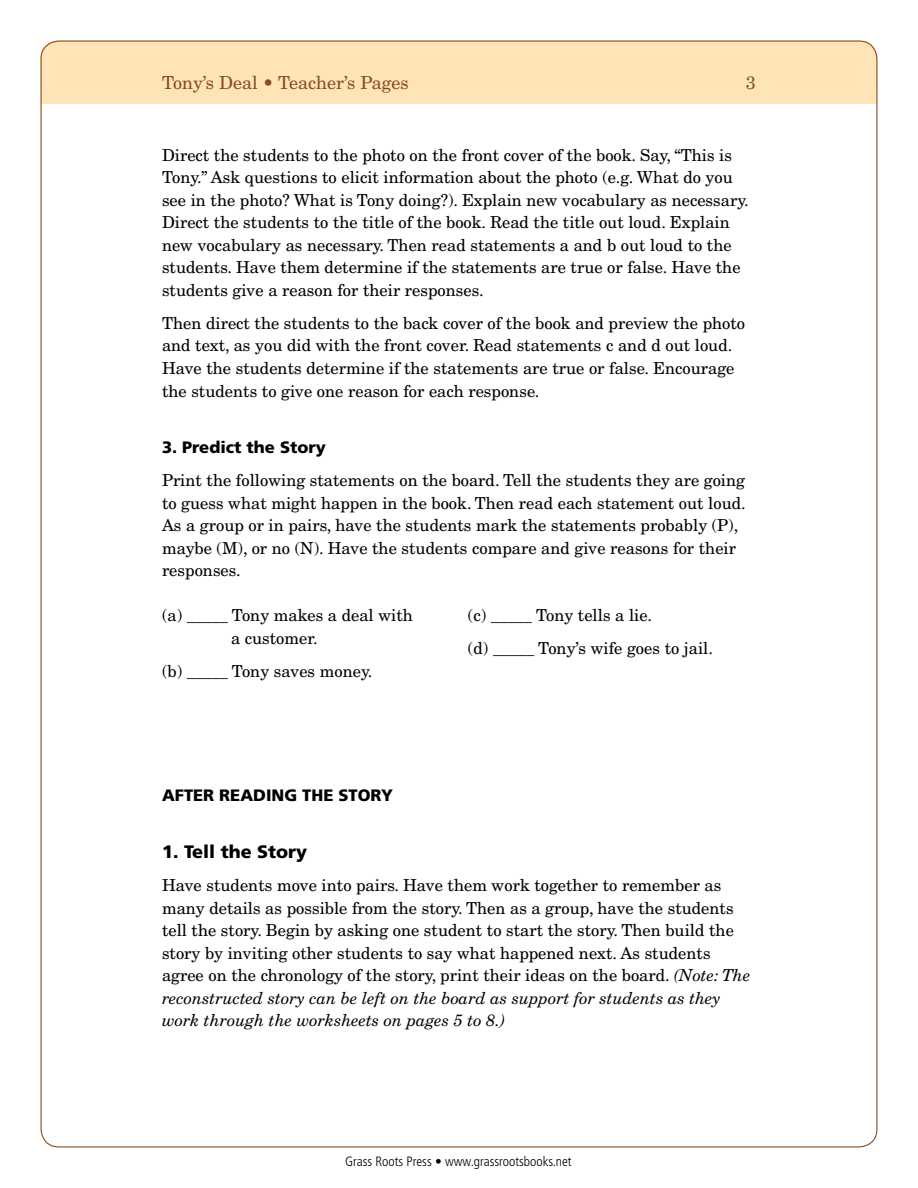
<style>
.page{position:relative;width:918px;height:1188px;background:#fff}
.page>*{position:absolute;margin:0;border:0;box-sizing:border-box;transform-origin:0 0}
.t1{font:18px "New Century Schlbk LT Std";color:#8a4d1f}
.t2{font:900 18px "Frutiger";color:#000}
.t3{font:16.5px/22.5px "New Century Schlbk LT Std";color:#000}
.t4{font:900 16.5px "Frutiger";color:#000}
.t5{font:300 condensed 13.5px "Frutiger";color:#000}
.s1{font-style:italic}
</style>
<div class="page">
<div style="left:40px;top:41px;width:838px;height:62px;background:#ffe4b8;border-radius:18px"></div>
<p class="t1" style="left:162px;top:72px;width:248px">Tony’s Deal • Teacher’s Pages</p>
<p class="t1" style="left:746px;top:72px;width:12px">3</p>
<p class="t3" style="left:162px;top:144px;width:588px">Direct the students to the photo on the front cover of the book. Say, “This is Tony.” Ask questions to elicit information about the photo (e.g. What do you see in the photo? What is Tony doing?). Explain new vocabulary as necessary.<br>Direct the students to the title of the book. Read the title out loud. Explain new vocabulary as necessary. Then read statements a and b out loud to the students. Have them determine if the statements are true or false. Have the students give a reason for their responses.</p>
<p class="t3" style="left:162px;top:312px;width:585px">Then direct the students to the back cover of the book and preview the photo and text, as you did with the front cover. Read statements c and d out loud.<br>Have the students determine if the statements are true or false. Encourage the students to give one reason for each response.</p>
<p class="t4" style="left:162px;top:437px;width:165px">3. Predict the Story</p>
<p class="t3" style="left:162px;top:469px;width:585px">Print the following statements on the board. Tell the students they are going to guess what might happen in the book. Then read each statement out loud.<br>As a group or in pairs, have the students mark the statements probably (P), maybe (M), or no (N). Have the students compare and give reasons for their responses.</p>
<p class="t3" style="left:231px;top:604px;width:183px;text-indent:-69px">(a) _____ Tony makes a deal with a customer.</p>
<p class="t3" style="left:162px;top:660px;width:212px">(b) _____ Tony saves money.</p>
<p class="t4" style="left:162px;top:785px;width:189px">AFTER READING THE stor</p>
<p class="t4" style="left:381px;top:785px;width:13px">y</p>
<p class="t3" style="left:468px;top:599px;width:246px;line-height:33.3px">(c) _____ Tony tells a lie.<br>(d) _____ Tony’s wife goes to jail.</p>
<p class="t2" style="left:162px;top:841px;width:147px">1. Tell the Story</p>
<p class="t3" style="left:162px;top:874px;width:590px">Have students move into pairs. Have them work together to remember as many details as possible from the story. Then as a group, have the students tell the story. Begin by asking one student to start the story. Then build the story by inviting other students to say what happened next. As students agree on the chronology of the story, print their ideas on the board. <span class="s1">(Note: The reconstructed story can be left on the board as support for students as they work through the worksheets on pages 5 to 8.)</span></p>
<p class="t5" style="left:345px;top:1154px;width:228px">Grass Roots Press • www.grassrootsbooks.net</p>
</div>
